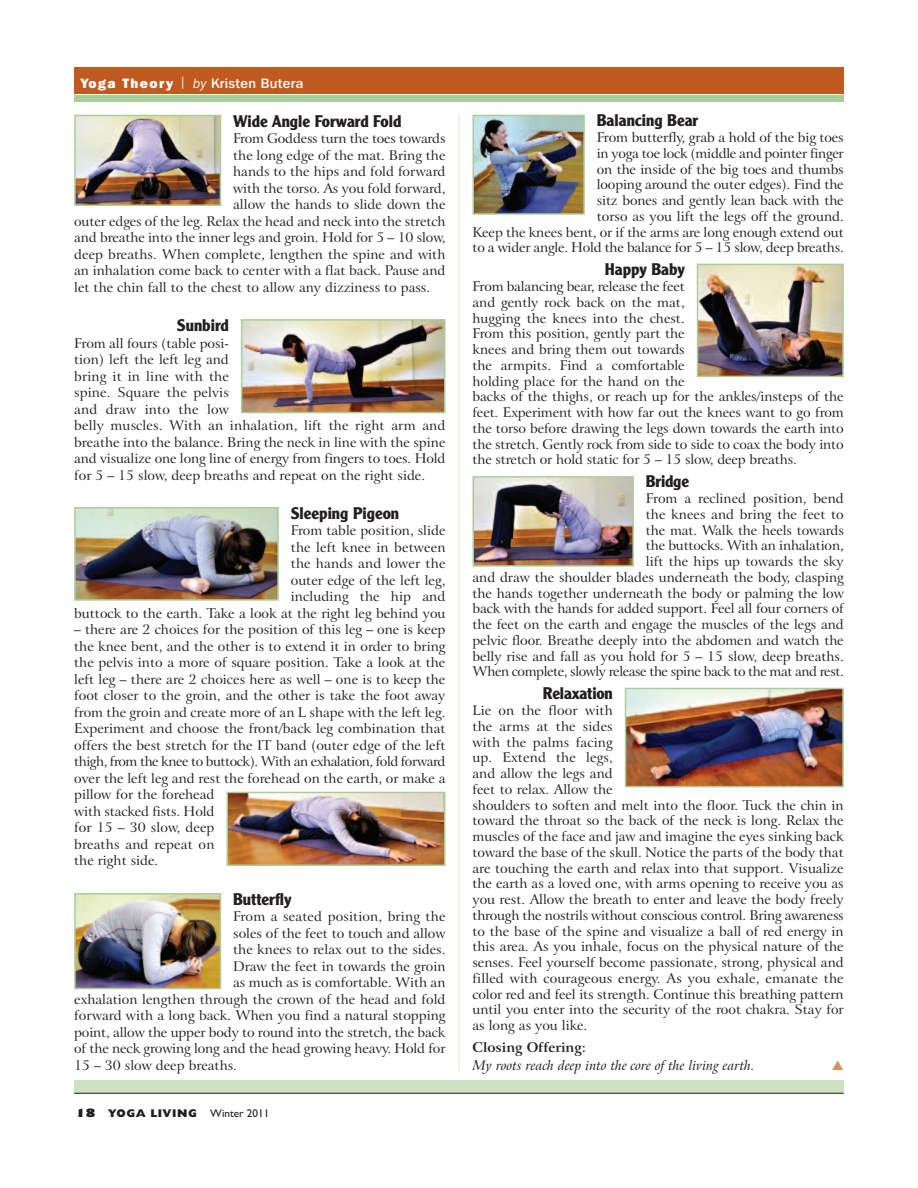
<style>
.page{position:relative;width:918px;height:1188px;background:#fff}
.page>*{position:absolute;margin:0;border:0;box-sizing:border-box;transform-origin:0 0}
.t1{font:700 16.5px "Clearface Gothic LH";color:#231f20}
.t2{font:13.5px/15.8px "Arrus BT";color:#231f20}
.t3{font:italic 13.5px/18px "Arrus BT";color:#231f20}
.t4{font:500 13.5px "Franklin Gothic IT Cby BT";letter-spacing:.025em;color:#fff}
.t5{font:800 11.25px "Gill Sans";letter-spacing:.05em;color:#231f20}
.s1{font-weight:800}
.s2{font-size:12px}
.s3{font-weight:400;font-style:italic}
.s4{font-style:inherit}
.s5{font-weight:400}
.s6{font-weight:700;font-style:normal}
</style>
<div class="page">
<div style="left:74px;top:1080px;width:770px;height:14px;background:#cde2c2"></div>
<div style="left:74px;top:68px;width:770px;height:33px;background:#c05a1e"></div>
<div style="left:74px;top:95px;width:770px;height:7px;background:#a9ce97"></div>
<hr style="left:74px;top:94px;width:770px;height:1px;background:#fff">
<hr style="left:74px;top:1093px;width:770px;height:1px;background:#231f20">
<hr style="left:458px;top:115px;width:1px;height:957px;background:#d9e9d1">
<img style="left:244px;top:322px;width:199px;height:88px">
<div style="left:241px;top:319px;width:205px;height:94px;border:2px solid #a9ce97"></div>
<img style="left:77px;top:510px;width:199px;height:88px">
<div style="left:74px;top:507px;width:205px;height:94px;border:2px solid #a9ce97"></div>
<img style="left:475px;top:118px;width:107px;height:94px">
<div style="left:472px;top:115px;width:113px;height:100px;border:2px solid #a9ce97"></div>
<img style="left:700px;top:267px;width:141px;height:107px">
<div style="left:697px;top:264px;width:147px;height:113px;border:2px solid #a9ce97"></div>
<img style="left:77px;top:896px;width:141px;height:90px">
<div style="left:74px;top:893px;width:147px;height:96px;border:2px solid #a9ce97"></div>
<img style="left:229px;top:795px;width:214px;height:68px">
<div style="left:226px;top:792px;width:220px;height:74px;border:2px solid #a9ce97"></div>
<img style="left:475px;top:479px;width:156px;height:85px">
<div style="left:472px;top:476px;width:162px;height:91px;border:2px solid #a9ce97"></div>
<img style="left:628px;top:691px;width:213px;height:93px">
<div style="left:625px;top:688px;width:219px;height:99px;border:2px solid #a9ce97"></div>
<img style="left:77px;top:118px;width:141px;height:85px">
<div style="left:74px;top:115px;width:147px;height:91px;border:2px solid #a9ce97"></div>
<p class="t4" style="left:81px;top:78px;width:224px"><span class="s1">Yoga Theory</span> <span class="s2">|</span> <span class="s3">by</span> Kristen Butera</p>
<p class="t1" style="left:233px;top:115px;width:170px">Wide Angle Forward Fold</p>
<p class="t2" style="left:233px;top:132px;width:214px">From Goddess turn the toes towards</p>
<p class="t2" style="left:233px;top:149px;width:214px">the long edge of the mat. Bring the</p>
<p class="t2" style="left:233px;top:165px;width:214px">hands to the hips and fold forward</p>
<p class="t2" style="left:233px;top:182px;width:214px">with the torso. As you fold forward,</p>
<p class="t2" style="left:233px;top:198px;width:214px">allow the hands to slide down the</p>
<p class="t2" style="left:74px;top:215px;width:373px">outer edges of the leg. Relax the head and neck into the stretch</p>
<p class="t2" style="left:74px;top:231px;width:373px">and breathe into the inner legs and groin. Hold for 5 – 10 slow,</p>
<p class="t2" style="left:74px;top:248px;width:373px">deep breaths. When complete, lengthen the spine and with</p>
<p class="t2" style="left:74px;top:264px;width:373px">an inhalation come back to center with a flat back. Pause and</p>
<p class="t2" style="left:74px;top:281px;width:358px">let the chin fall to the chest to allow any dizziness to pass.</p>
<p class="t1" style="left:177px;top:319px;width:53px">Sunbird</p>
<p class="t2" style="left:74px;top:336px;width:373px;line-height:16.5px">From all fours (table posi-<br>tion) left the left leg and<br>bring it in line with the<br>spine. Square the pelvis<br>and draw into the low<br>belly muscles. With an inhalation, lift the right arm and breathe into the balance. Bring the neck in line with the spine and visualize one long line of energy from fingers to toes. Hold for 5 – 15 slow, deep breaths and repeat on the right side.</p>
<p class="t1" style="left:291px;top:507px;width:110px">Sleeping Pigeon</p>
<p class="t2" style="left:74px;top:524px;width:373px;line-height:16.5px;text-align:right">From table position, slide<br>the left knee in between<br>the hands and lower the<br>outer edge of the left leg,<br>including the hip and<br>buttock to the earth. Take a look at the right leg behind you</p>
<p class="t2" style="left:74px;top:623px;width:373px;line-height:16.5px">– there are 2 choices for the position of this leg – one is keep the knee bent, and the other is to extend it in order to bring the pelvis into a more of square position. Take a look at the left leg – there are 2 choices here as well – one is to keep the foot closer to the groin, and the other is take the foot away from the groin and create more of an L shape with the left leg.<br>Experiment and choose the front/back leg combination that offers the best stretch for the IT band (outer edge of the left thigh, from the knee to buttock). With an exhalation, fold forward over the left leg and rest the forehead on the earth, or make a pillow for the forehead<br>with stacked fists. Hold<br>for 15 – 30 slow, deep<br>breaths and repeat on<br>the right side.</p>
<p class="t1" style="left:233px;top:893px;width:60px">Butterfly</p>
<p class="t2" style="left:233px;top:910px;width:214px">From a seated position, bring the</p>
<p class="t2" style="left:233px;top:927px;width:214px">soles of the feet to touch and allow</p>
<p class="t2" style="left:233px;top:943px;width:214px">the knees to relax out to the sides.</p>
<p class="t2" style="left:233px;top:960px;width:214px">Draw the feet in towards the groin</p>
<p class="t2" style="left:233px;top:976px;width:214px">as much as is comfortable. With an</p>
<p class="t2" style="left:74px;top:993px;width:373px">exhalation lengthen through the crown of the head and fold</p>
<p class="t2" style="left:74px;top:1009px;width:373px">forward with a long back. When you find a natural stopping</p>
<p class="t2" style="left:74px;top:1026px;width:373px">point, allow the upper body to round into the stretch, the back</p>
<p class="t2" style="left:74px;top:1042px;width:373px">of the neck growing long and the head growing heavy. Hold for</p>
<p class="t2" style="left:74px;top:1059px;width:164px">15 – 30 slow deep breaths.</p>
<p class="t5" style="left:76px;top:1109px;width:195px"><span class="s4">18</span> YOGA LIVING <span class="s5">Winter 2011</span></p>
<p class="t1" style="left:597px;top:115px;width:103px">Balancing Bear</p>
<p class="t2" style="left:472px;top:131px;width:373px;text-align:right">From butterfly, grab a hold of the big toes<br>in yoga toe lock (middle and pointer finger<br>on the inside of the big toes and thumbs<br>looping around the outer edges). Find the<br>sitz bones and gently lean back with the<br>torso as you lift the legs off the ground.<br>Keep the knees bent, or if the arms are long enough extend out to a wider angle. Hold the balance for 5 – 15 slow, deep breaths.</p>
<p class="t1" style="left:605px;top:264px;width:82px">Happy Baby</p>
<p class="t2" style="left:472px;top:280px;width:373px">From balancing bear, release the feet<br>and gently rock back on the mat,<br>hugging the knees into the chest.<br>From this position, gently part the<br>knees and bring them out towards<br>the armpits. Find a comfortable<br>holding place for the hand on the<br>backs of the thighs, or reach up for the ankles/insteps of the feet. Experiment with how far out the knees want to go from the torso before drawing the legs down towards the earth into the stretch. Gently rock from side to side to coax the body into the stretch or hold static for 5 – 15 slow, deep breaths.</p>
<p class="t1" style="left:646px;top:476px;width:45px">Bridge</p>
<p class="t2" style="left:472px;top:492px;width:373px;text-align:right">From a reclined position, bend<br>the knees and bring the feet to<br>the mat. Walk the heels towards<br>the buttocks. With an inhalation,<br>lift the hips up towards the sky<br>and draw the shoulder blades underneath the body, clasping the hands together underneath the body or palming the low back with the hands for added support. Feel all four corners of the feet on the earth and engage the muscles of the legs and pelvic floor. Breathe deeply into the abdomen and watch the belly rise and fall as you hold for 5 – 15 slow, deep breaths.<br>When complete, slowly release the spine back to the mat and rest.</p>
<p class="t1" style="left:543px;top:688px;width:71px">Relaxation</p>
<p class="t2" style="left:472px;top:704px;width:373px">Lie on the floor with<br>the arms at the sides<br>with the palms facing<br>up. Extend the legs,<br>and allow the legs and<br>feet to relax. Allow the<br>shoulders to soften and melt into the floor. Tuck the chin in toward the throat so the back of the neck is long. Relax the muscles of the face and jaw and imagine the eyes sinking back toward the base of the skull. Notice the parts of the body that are touching the earth and relax into that support. Visualize the earth as a loved one, with arms opening to receive you as you rest. Allow the breath to enter and leave the body freely through the nostrils without conscious control. Bring awareness to the base of the spine and visualize a ball of red energy in this area. As you inhale, focus on the physical nature of the senses. Feel yourself become passionate, strong, physical and filled with courageous energy. As you exhale, emanate the color red and feel its strength. Continue this breathing pattern until you enter into the security of the root chakra. Stay for as long as you like.</p>
<p class="t3" style="left:473px;top:1040px;width:284px"><span class="s6">Closing Offering:<br></span>My roots reach deep into the core of the living earth.</p>
</div>
